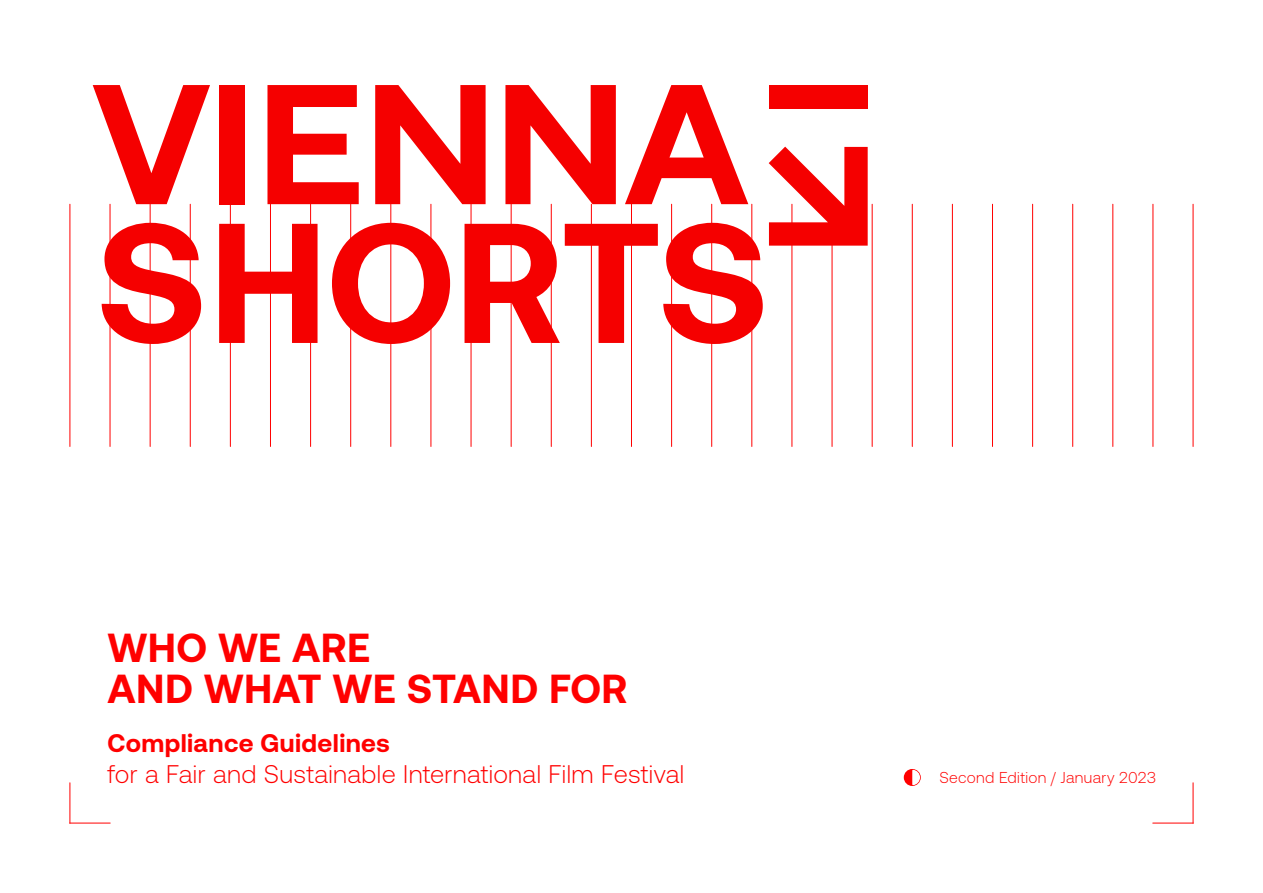
<style>
.page{position:relative;width:1263px;height:893px;background:#fff}
.page>*{position:absolute;margin:0;border:0;box-sizing:border-box;transform-origin:0 0}
.t1{font:700 40.5px/40.5px "Aeonik";letter-spacing:.005em;color:#f00}
.t2{font:300 25.5px "Aeonik";letter-spacing:.015em;color:#f00}
.t3{font:700 25.5px "Aeonik";letter-spacing:.015em;color:#f00}
.t4{font:300 15.75px "Aeonik";letter-spacing:.02em;color:#f00}
</style>
<div class="page">
<hr style="left:70px;top:823px;width:40px;height:1px;background:#f00">
<hr style="left:70px;top:783px;width:1px;height:40px;background:#f00">
<hr style="left:230px;top:204px;width:1px;height:242px;background:#f00">
<hr style="left:270px;top:204px;width:1px;height:242px;background:#f00">
<hr style="left:70px;top:204px;width:1px;height:242px;background:#f00">
<hr style="left:310px;top:204px;width:1px;height:242px;background:#f00">
<hr style="left:110px;top:204px;width:1px;height:242px;background:#f00">
<hr style="left:350px;top:204px;width:1px;height:242px;background:#f00">
<hr style="left:150px;top:204px;width:1px;height:242px;background:#f00">
<hr style="left:390px;top:204px;width:1px;height:242px;background:#f00">
<hr style="left:190px;top:204px;width:1px;height:242px;background:#f00">
<hr style="left:431px;top:204px;width:1px;height:242px;background:#f00">
<hr style="left:471px;top:204px;width:1px;height:242px;background:#f00">
<hr style="left:511px;top:204px;width:1px;height:242px;background:#f00">
<hr style="left:631px;top:204px;width:1px;height:242px;background:#f00">
<hr style="left:952px;top:204px;width:1px;height:242px;background:#f00">
<hr style="left:671px;top:204px;width:1px;height:242px;background:#f00">
<hr style="left:992px;top:204px;width:1px;height:242px;background:#f00">
<hr style="left:551px;top:204px;width:1px;height:242px;background:#f00">
<hr style="left:591px;top:204px;width:1px;height:242px;background:#f00">
<hr style="left:912px;top:204px;width:1px;height:242px;background:#f00">
<hr style="left:711px;top:204px;width:1px;height:242px;background:#f00">
<hr style="left:1032px;top:204px;width:1px;height:242px;background:#f00">
<hr style="left:751px;top:204px;width:1px;height:242px;background:#f00">
<hr style="left:1072px;top:204px;width:1px;height:242px;background:#f00">
<hr style="left:791px;top:204px;width:1px;height:242px;background:#f00">
<hr style="left:1112px;top:204px;width:1px;height:242px;background:#f00">
<hr style="left:1193px;top:204px;width:1px;height:242px;background:#f00">
<hr style="left:832px;top:204px;width:1px;height:242px;background:#f00">
<hr style="left:1152px;top:204px;width:1px;height:242px;background:#f00">
<hr style="left:872px;top:204px;width:1px;height:242px;background:#f00">
<hr style="left:1153px;top:823px;width:40px;height:1px;background:#f00">
<hr style="left:1193px;top:783px;width:1px;height:40px;background:#f00">
<div style="left:769px;top:85px;width:99px;height:23px;background:#f50000"></div>
<svg style="left:769px;top:147px;width:99px;height:99px"></svg>
<div style="left:219px;top:85px;width:26px;height:119px;background:#f50000"></div>
<svg style="left:93px;top:85px;width:117px;height:119px"></svg>
<svg style="left:375px;top:85px;width:111px;height:119px"></svg>
<svg style="left:505px;top:85px;width:111px;height:119px"></svg>
<svg style="left:267px;top:85px;width:92px;height:119px"></svg>
<svg style="left:102px;top:223px;width:99px;height:121px"></svg>
<svg style="left:219px;top:224px;width:98px;height:119px"></svg>
<svg style="left:332px;top:223px;width:118px;height:121px"></svg>
<svg style="left:464px;top:223px;width:299px;height:121px"></svg>
<svg style="left:625px;top:85px;width:123px;height:119px"></svg>
<svg style="left:904px;top:769px;width:17px;height:17px"></svg>
<h1 class="t1" style="left:108px;top:627px;width:521px">WHO WE ARE<br>AND WHAT WE STAND FOR</h1>
<p class="t3" style="left:108px;top:728px;width:284px">Compliance Guidelines</p>
<p class="t2" style="left:108px;top:760px;width:578px">for a Fair and Sustainable International Film Festival</p>
<p class="t4" style="left:939px;top:769px;width:218px">Second Edition / January 2023</p>
</div>
